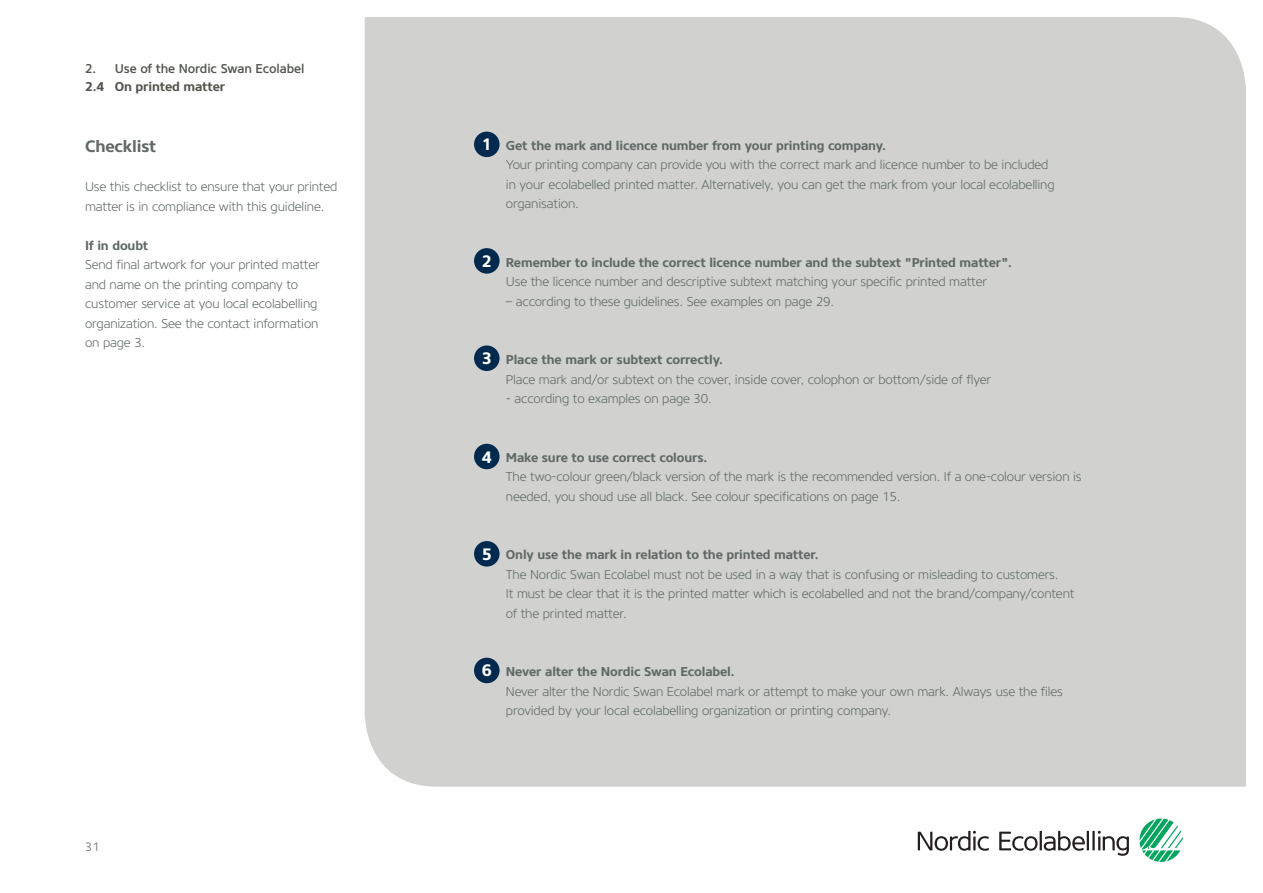
<style>
.page{position:relative;width:1263px;height:893px;background:#fff}
.page>*{position:absolute;margin:0;border:0;box-sizing:border-box;transform-origin:0 0}
.t1{font:700 16.5px "Core Sans NR65";letter-spacing:-.01em;color:#606865}
.t2{font:700 16.5px "Core Sans NR65";color:#fff}
.t3{font:300 12.75px/19.5px "Core Sans NR35";letter-spacing:-.01em;color:#606865}
.t4{font:700 12.75px "Core Sans NR65";letter-spacing:-.01em;color:#606865}
.t5{font:500 12.75px "Core Sans NR55";letter-spacing:-.01em;color:#52564f}
.t6{font:700 12.75px "Core Sans NR65";letter-spacing:-.01em;color:#52564f}
.t7{font:300 12px "Core Sans NR35";color:#606865}
</style>
<div class="page">
<svg style="left:1139px;top:818px;width:44px;height:44px"></svg>
<svg style="left:918px;top:831px;width:71px;height:20px"></svg>
<svg style="left:999px;top:831px;width:90px;height:20px"></svg>
<hr style="left:1092px;top:831px;width:3px;height:19px;background:#231f20">
<svg style="left:1098px;top:831px;width:31px;height:25px"></svg>
<div style="left:365px;top:17px;width:881px;height:770px;background:#d1d2d0"></div>
<div style="left:474px;top:132px;width:26px;height:25px;background:#00294e;border-radius:50%"></div>
<div style="left:474px;top:248px;width:26px;height:26px;background:#00294e;border-radius:50%"></div>
<div style="left:474px;top:345px;width:26px;height:26px;background:#00294e;border-radius:50%"></div>
<div style="left:474px;top:444px;width:26px;height:25px;background:#00294e;border-radius:50%"></div>
<div style="left:474px;top:541px;width:26px;height:26px;background:#00294e;border-radius:50%"></div>
<div style="left:474px;top:658px;width:26px;height:25px;background:#00294e;border-radius:50%"></div>
<p class="t5" style="left:85px;top:60px;width:221px">2. Use of the Nordic Swan Ecolabel</p>
<p class="t6" style="left:85px;top:78px;width:142px">2.4 On printed matter</p>
<p class="t1" style="left:85px;top:136px;width:73px">Checklist</p>
<p class="t3" style="left:85px;top:177px;width:254px">Use this checklist to ensure that your printed matter is in compliance with this guideline.</p>
<p class="t4" style="left:85px;top:237px;width:65px">If in doubt</p>
<p class="t3" style="left:85px;top:255px;width:236px">Send final artwork for your printed matter and name on the printing company to customer service at you local ecolabelling organization. See the contact information on page 3.</p>
<p class="t7" style="left:85px;top:839px;width:16px">31</p>
<p class="t2" style="left:482px;top:134px;width:12px">1</p>
<p class="t4" style="left:506px;top:137px;width:382px">Get the mark and licence number from your printing company.</p>
<p class="t3" style="left:506px;top:155px;width:550px">Your printing company can provide you with the correct mark and licence number to be included in your ecolabelled printed matter. Alternatively, you can get the mark from your local ecolabelling organisation.</p>
<p class="t2" style="left:482px;top:250px;width:12px">2</p>
<p class="t4" style="left:506px;top:254px;width:507px">Remember to include the correct licence number and the subtext "Printed matter".</p>
<p class="t3" style="left:506px;top:272px;width:483px">Use the licence number and descriptive subtext matching your specific printed matter</p>
<p class="t3" style="left:506px;top:291px;width:330px">– according to these guidelines. See examples on page 29.</p>
<p class="t2" style="left:482px;top:348px;width:12px">3</p>
<p class="t4" style="left:506px;top:351px;width:219px">Place the mark or subtext correctly.</p>
<p class="t3" style="left:506px;top:369px;width:487px">Place mark and/or subtext on the cover, inside cover, colophon or bottom/side of flyer</p>
<p class="t3" style="left:506px;top:389px;width:207px">- according to examples on page 30.</p>
<p class="t2" style="left:482px;top:446px;width:12px">4</p>
<p class="t4" style="left:506px;top:449px;width:203px">Make sure to use correct colours.</p>
<p class="t3" style="left:506px;top:467px;width:577px">The two-colour green/black version of the mark is the recommended version. If a one-colour version is needed, you shoud use all black. See colour specifications on page 15.</p>
<p class="t2" style="left:482px;top:543px;width:12px">5</p>
<p class="t4" style="left:506px;top:546px;width:314px">Only use the mark in relation to the printed matter.</p>
<p class="t3" style="left:506px;top:564px;width:570px">The Nordic Swan Ecolabel must not be used in a way that is confusing or misleading to customers.<br>It must be clear that it is the printed matter which is ecolabelled and not the brand/company/content of the printed matter.</p>
<p class="t2" style="left:482px;top:660px;width:12px">6</p>
<p class="t4" style="left:506px;top:663px;width:230px">Never alter the Nordic Swan Ecolabel.</p>
<p class="t3" style="left:506px;top:681px;width:558px">Never alter the Nordic Swan Ecolabel mark or attempt to make your own mark. Always use the files provided by your local ecolabelling organization or printing company.</p>
</div>
